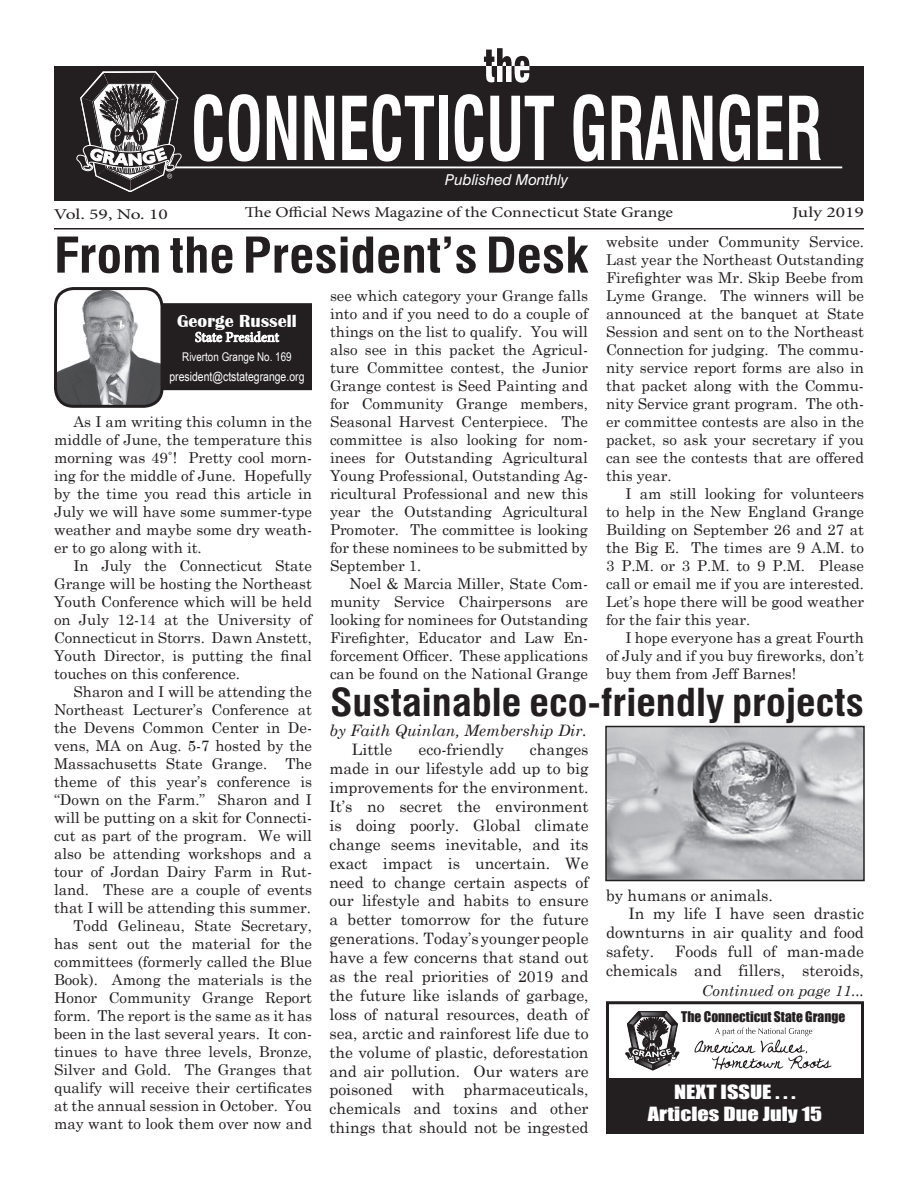
<style>
.page{position:relative;width:918px;height:1188px;background:#fff}
.page>*{position:absolute;margin:0;border:0;box-sizing:border-box;transform-origin:0 0}
.t1{font:700 condensed 85.5px "Swiss 721 BT";color:#fff;scale:.74 1}
.t2{font:700 condensed 48px "Swiss 721 BT";color:#231f20;scale:1.1 1}
.t3{font:700 condensed 37.5px "Swiss 721 BT";color:#231f20;scale:1.1 1}
.t4{font:18px/22.5px "Impact";color:#fff;text-align:center;scale:1.24 1}
.t5{font:700 18px "Britannic";color:#fff}
.t6{font:15.75px/18.9px "Century Schoolbook";color:#231f20;text-align:justify}
.t7{font:italic 15.75px "Century Schoolbook";color:#231f20}
.t8{font:15px/18px "Century Schoolbook";color:#231f20;text-align:justify}
.t9{font:15px "Minion Pro";color:#231f20;scale:1.18 1}
.t10{font:15px "Minion Pro";color:#231f20;scale:1.3 1}
.t11{font:italic 15px "Century Schoolbook";color:#231f20}
.t12{font:italic 15px "Swiss 721 BT";color:#fff}
.t13{font:14.25px "Minion Pro";letter-spacing:-.005em;color:#fff}
.t14{font:13.5px "Impact";color:#231f20}
.t15{font:12.75px "Arial Narrow";color:#fff}
.t16{font:12px "Arial Narrow";color:#fff}
</style>
<div class="page">
<div style="left:54px;top:66px;width:810px;height:135px;background:#231f20"></div>
<div style="left:608px;top:1078px;width:254px;height:56px;background:#231f20"></div>
<hr style="left:54px;top:228px;width:810px;height:2px;background:#231f20">
<div style="left:606px;top:1001px;width:258px;height:133px;border:3px solid #231f20"></div>
<svg style="left:625px;top:1011px;width:54px;height:59px"></svg>
<svg style="left:695px;top:1027px;width:136px;height:43px"></svg>
<svg style="left:484px;top:48px;width:45px;height:35px"></svg>
<svg style="left:76px;top:71px;width:105px;height:121px"></svg>
<hr style="left:176px;top:166px;width:666px;height:2px;background:#fff">
<div style="left:162px;top:304px;width:149px;height:85px;background:#231f20"></div>
<div style="left:161px;top:303px;width:151px;height:87px;border:2px solid #231f20"></div>
<svg style="left:195px;top:331px;width:85px;height:11px"></svg>
<img style="left:56px;top:291px;width:104px;height:113px">
<div style="left:54px;top:287px;width:110px;height:121px;border:3px solid #231f20;border-radius:18px"></div>
<img style="left:608px;top:729px;width:254px;height:149px">
<div style="left:605px;top:726px;width:260px;height:155px;border:2px solid #231f20"></div>
<h1 class="t1" style="left:191px;top:78px;width:854px">CONNECTICUT GRANGER</h1>
<p class="t12" style="left:445px;top:171px;width:124px">Published Monthly</p>
<p class="t10" style="left:54px;top:204px;width:89px">Vol. 59, No. 10</p>
<p class="t9" style="left:245px;top:202px;width:364px">The Official News Magazine of the Connecticut State Grange</p>
<p class="t10" style="left:792px;top:202px;width:57px">July 2019</p>
<p class="t8" style="left:606px;top:232px;width:260px">website under Community Service.<br>Last year the Northeast Outstanding Firefighter was Mr. Skip Beebe from Lyme Grange. The winners will be announced at the banquet at State Session and sent on to the Northeast Connection for judging. The commu&shy;nity service report forms are also in that packet along with the Commu&shy;nity Service grant program. The oth&shy;er committee contests are also in the packet, so ask your secretary if you can see the contests that are offered this year.</p>
<p class="t8" style="left:606px;top:484px;width:260px;text-indent:20px">I am still looking for volunteers to help in the New England Grange Building on September 26 and 27 at the Big E. The times are 9 A.M. to 3 P.M. or 3 P.M. to 9 P.M. Please call or email me if you are interested.<br>Let’s hope there will be good weather for the fair this year.</p>
<p class="t8" style="left:606px;top:628px;width:260px;text-indent:20px">I hope everyone has a great Fourth of July and if you buy fireworks, don’t buy them from Jeff Barnes!</p>
<h3 class="t3" style="left:330px;top:680px;width:487px">Sustainable eco-friendly projects</h3>
<p class="t7" style="left:329px;top:721px;width:259px">by Faith Quinlan, Membership Dir.</p>
<p class="t6" style="left:352px;top:740px;width:42px">Little</p>
<p class="t6" style="left:419px;top:740px;width:87px">eco-friendly</p>
<h2 class="t2" style="left:54px;top:226px;width:487px">From the President’s Desk</h2>
<p class="t8" style="left:330px;top:286px;width:260px">see which category your Grange falls into and if you need to do a couple of things on the list to qualify. You will also see in this packet the Agricul&shy;ture Committee contest, the Junior Grange contest is Seed Painting and for Community Grange members, Seasonal Harvest Centerpiece. The committee is also looking for nom&shy;inees for Outstanding Agricultural Young Professional, Outstanding Ag&shy;ricultural Professional and new this year the Outstanding Agricultural Promoter. The committee is looking for these nominees to be submitted by September 1.</p>
<p class="t8" style="left:330px;top:574px;width:260px;text-indent:20px">Noel &amp; Marcia Miller, State Com&shy;munity Service Chairpersons are looking for nominees for Outstanding Firefighter, Educator and Law En&shy;forcement Officer. These applications can be found on the National Grange</p>
<p class="t5" style="left:177px;top:310px;width:121px">George Russell</p>
<p class="t13" style="left:195px;top:328px;width:86px">State President</p>
<p class="t16" style="left:182px;top:350px;width:111px">Riverton Grange No. 169</p>
<p class="t15" style="left:169px;top:369px;width:136px">president@ctstategrange.org</p>
<p class="t8" style="left:54px;top:412px;width:260px;text-indent:20px">As I am writing this column in the middle of June, the temperature this morning was 49˚! Pretty cool morn&shy;ing for the middle of June. Hopefully by the time you read this article in July we will have some summer-type weather and maybe some dry weath&shy;er to go along with it.</p>
<p class="t8" style="left:54px;top:556px;width:260px;text-indent:20px">In July the Connecticut State Grange will be hosting the Northeast Youth Conference which will be held on July 12-14 at the University of Connecticut in Storrs. Dawn Anstett, Youth Director, is putting the final touches on this conference.</p>
<p class="t8" style="left:54px;top:682px;width:260px;text-align:right">Sharon and I will be attending the Northeast Lecturer’s Conference at the Devens Common Center in De&shy;vens, MA on Aug. 5-7 hosted by the Massachusetts State Grange. The theme of this year’s conference is “Down on the Farm.” Sharon and I will be putting on a skit for Connecti&shy;cut as part of the program. We will also be attending workshops and a tour of Jordan Dairy Farm in Rut&shy;land. These are a couple of events that I will be attending this summer.<br>Todd Gelineau, State Secretary, has sent out the material for the committees (formerly called the Blue Book). Among the materials is the Honor Community Grange Report form. The report is the same as it has been in the last several years. It con&shy;tinues to have three levels, Bronze, Silver and Gold. The Granges that qualify will receive their certificates at the annual session in October. You may want to look them over now and</p>
<p class="t6" style="left:329px;top:740px;width:261px;text-indent:201px">changes made in our lifestyle add up to big improvements for the environment.<br>It’s no secret the environment is doing poorly. Global climate change seems inevitable, and its exact impact is uncertain. We need to change certain aspects of our lifestyle and habits to ensure a better tomorrow for the future generations. Today’s younger people have a few concerns that stand out as the real priorities of 2019 and the future like islands of garbage, loss of natural resources, death of sea, arctic and rainforest life due to the volume of plastic, deforestation and air pollution. Our waters are poisoned with pharmaceuticals, chemicals and toxins and other things that should not be ingested</p>
<p class="t6" style="left:606px;top:885px;width:168px">by humans or animals.</p>
<p class="t6" style="left:629px;top:904px;width:237px">In my life I have seen drastic</p>
<p class="t6" style="left:606px;top:923px;width:259px">downturns in air quality and food</p>
<p class="t6" style="left:606px;top:942px;width:50px">safety.</p>
<p class="t6" style="left:606px;top:942px;width:260px;text-align:right">Foods full of man-made chemicals and fillers, steroids,</p>
<p class="t11" style="left:702px;top:982px;width:164px">Continued on page 11...</p>
<p class="t14" style="left:681px;top:1009px;width:166px">The Connecticut State Grange</p>
<p class="t4" style="left:648px;top:1080px;width:142px">NEXT ISSUE . . .<br>Articles Due July 15</p>
</div>
